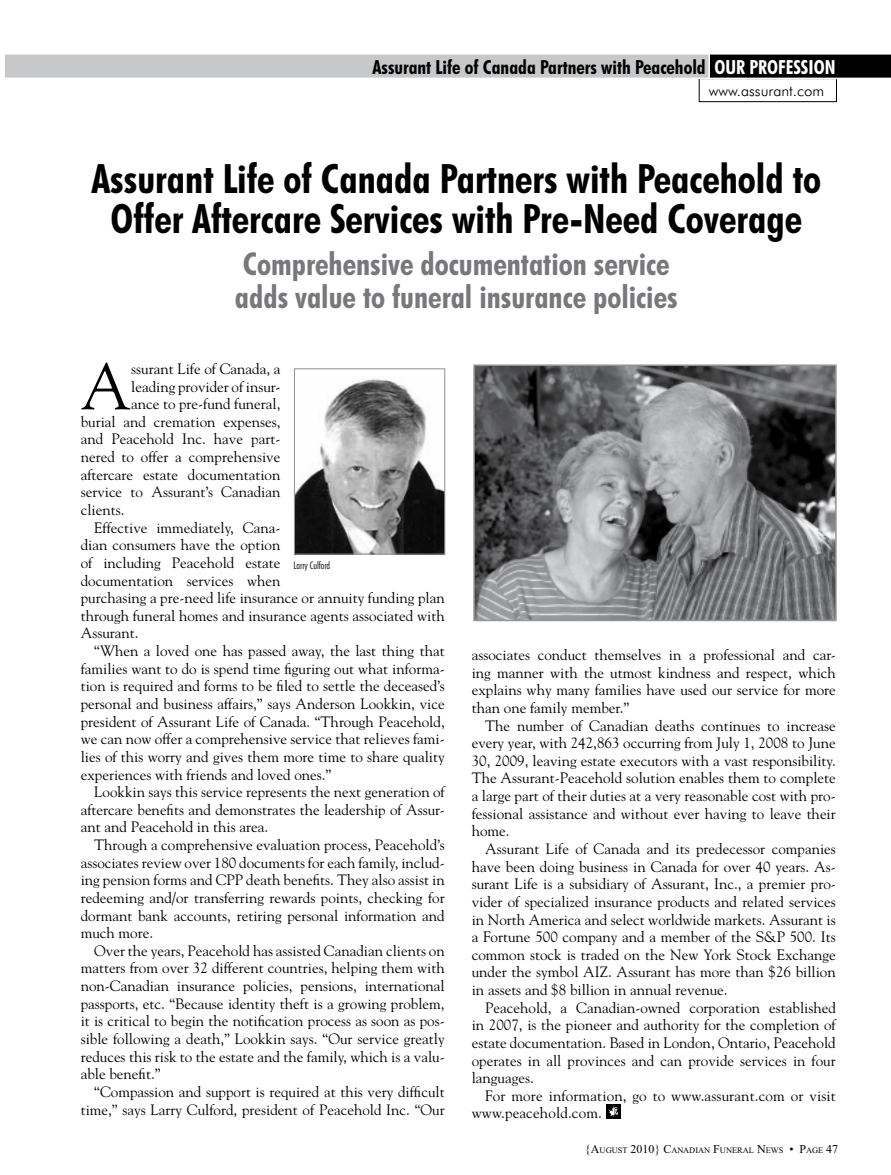
<style>
.page{position:relative;width:891px;height:1175px;background:#fff}
.page>*{position:absolute;margin:0;border:0;box-sizing:border-box;transform-origin:0 0}
.t1{font:65.1px "Goudy";color:#000}
.t2{font:700 condensed 40.5px/40.5px "Futura BT";color:#000;text-align:center}
.t3{font:700 condensed 31.5px/33px "Futura BT";color:#77787b}
.t4{font:700 condensed 19.5px "Futura BT";color:#000}
.t5{font:15px/17.5px "Goudy";color:#000;text-align:justify}
.t6{font:300 15px "Futura BT";color:#000}
.t7{font:300 condensed 10.5px "Futura BT";color:#000}
.t8{font:8.4px "Times New Roman";color:#000}
.s1{color:#fff}
.s2{font-size:12px}
</style>
<div class="page">
<div style="left:606px;top:1103px;width:15px;height:15px;background:#000"></div>
<svg style="left:608px;top:1105px;width:10px;height:11px"></svg>
<img style="left:476px;top:367px;width:358px;height:251px">
<div style="left:473px;top:364px;width:364px;height:257px;border:2px solid #939598"></div>
<div style="left:699px;top:78px;width:138px;height:24px;border:1px solid #000"></div>
<svg style="left:5px;top:54px;width:886px;height:25px;background:#a5a6a8"></svg>
<img style="left:296px;top:379px;width:147px;height:173px">
<div style="left:294px;top:368px;width:151px;height:186px;border:1px solid #939598"></div>
<h3 class="t4" style="left:372px;top:55px;width:465px">Assurant Life of Canada Partners with Peacehold <span class="s1">OUR PROFESSION</span></h3>
<p class="t6" style="left:709px;top:81px;width:117px">www.assurant.com</p>
<h2 class="t2" style="left:91px;top:158px;width:731px">Assurant Life of Canada Partners with Peacehold to<br>Offer Aftercare Services with Pre-Need Coverage</h2>
<h3 class="t3" style="left:235px;top:247px;width:444px">Comprehensive documentation service adds value to funeral insurance policies</h3>
<h1 class="t1" style="left:81px;top:346px;width:52px">A</h1>
<p class="t5" style="left:131px;top:359px;width:151px">ssurant Life of Canada, a</p>
<p class="t5" style="left:131px;top:377px;width:151px">leading provider of insur-</p>
<p class="t5" style="left:131px;top:395px;width:151px">ance to pre-fund funeral,</p>
<p class="t5" style="left:81px;top:412px;width:201px">burial and cremation expenses,</p>
<p class="t5" style="left:81px;top:430px;width:201px">and Peacehold Inc. have part-</p>
<p class="t5" style="left:81px;top:447px;width:201px">nered to offer a comprehensive</p>
<p class="t5" style="left:81px;top:465px;width:201px">aftercare estate documentation</p>
<p class="t5" style="left:81px;top:483px;width:201px">service to Assurant’s Canadian</p>
<p class="t5" style="left:81px;top:500px;width:45px">clients.</p>
<p class="t5" style="left:94px;top:518px;width:188px">Effective immediately, Cana-</p>
<p class="t5" style="left:81px;top:536px;width:201px">dian consumers have the option</p>
<p class="t5" style="left:81px;top:553px;width:201px">of including Peacehold estate</p>
<p class="t5" style="left:81px;top:571px;width:201px">documentation services when</p>
<p class="t5" style="left:81px;top:588px;width:366px">purchasing a pre-need life insurance or annuity funding plan</p>
<p class="t5" style="left:81px;top:606px;width:366px">through funeral homes and insurance agents associated with</p>
<p class="t5" style="left:81px;top:624px;width:59px">Assurant.</p>
<p class="t5" style="left:94px;top:641px;width:352px">“When a loved one has passed away, the last thing that</p>
<p class="t5" style="left:81px;top:659px;width:366px">families want to do is spend time figuring out what informa-</p>
<p class="t5" style="left:81px;top:677px;width:366px">tion is required and forms to be filed to settle the deceased’s</p>
<p class="t5" style="left:81px;top:694px;width:366px">personal and business affairs,” says Anderson Lookkin, vice</p>
<p class="t5" style="left:81px;top:712px;width:366px">president of Assurant Life of Canada. “Through Peacehold,</p>
<p class="t5" style="left:81px;top:729px;width:366px">we can now offer a comprehensive service that relieves fami-</p>
<p class="t5" style="left:81px;top:747px;width:366px">lies of this worry and gives them more time to share quality</p>
<p class="t5" style="left:81px;top:765px;width:252px">experiences with friends and loved ones.”</p>
<p class="t5" style="left:94px;top:782px;width:352px">Lookkin says this service represents the next generation of</p>
<p class="t5" style="left:81px;top:800px;width:366px">aftercare benefits and demonstrates the leadership of Assur-</p>
<p class="t5" style="left:81px;top:818px;width:189px">ant and Peacehold in this area.</p>
<p class="t5" style="left:94px;top:835px;width:352px">Through a comprehensive evaluation process, Peacehold’s</p>
<p class="t5" style="left:81px;top:853px;width:366px">associates review over 180 documents for each family, includ-</p>
<p class="t5" style="left:81px;top:870px;width:366px">ing pension forms and CPP death benefits. They also assist in</p>
<p class="t5" style="left:81px;top:888px;width:366px">redeeming and/or transferring rewards points, checking for</p>
<p class="t5" style="left:81px;top:906px;width:366px">dormant bank accounts, retiring personal information and</p>
<p class="t5" style="left:81px;top:923px;width:74px">much more.</p>
<p class="t5" style="left:94px;top:941px;width:352px">Over the years, Peacehold has assisted Canadian clients on</p>
<p class="t5" style="left:81px;top:959px;width:366px">matters from over 32 different countries, helping them with</p>
<p class="t5" style="left:81px;top:976px;width:366px">non-Canadian insurance policies, pensions, international</p>
<p class="t5" style="left:81px;top:994px;width:366px">passports, etc. “Because identity theft is a growing problem,</p>
<p class="t5" style="left:81px;top:1011px;width:366px">it is critical to begin the notification process as soon as pos-</p>
<p class="t5" style="left:81px;top:1029px;width:366px">sible following a death,” Lookkin says. “Our service greatly</p>
<p class="t5" style="left:81px;top:1047px;width:366px">reduces this risk to the estate and the family, which is a valu-</p>
<p class="t5" style="left:81px;top:1064px;width:81px">able benefit.”</p>
<p class="t5" style="left:94px;top:1082px;width:352px">“Compassion and support is required at this very difficult</p>
<p class="t5" style="left:81px;top:1100px;width:366px">time,” says Larry Culford, president of Peacehold Inc. “Our</p>
<p class="t7" style="left:294px;top:559px;width:38px">Larry Culford</p>
<p class="t5" style="left:472px;top:645px;width:366px">associates conduct themselves in a professional and car&shy;ing manner with the utmost kindness and respect, which explains why many families have used our service for more than one family member.”</p>
<p class="t5" style="left:472px;top:716px;width:366px;text-indent:14px">The number of Canadian deaths continues to increase every year, with 242,863 occurring from July 1, 2008 to June 30, 2009, leaving estate executors with a vast responsibility.<br>The Assurant-Peacehold solution enables them to complete a large part of their duties at a very reasonable cost with pro&shy;fessional assistance and without ever having to leave their home.</p>
<p class="t5" style="left:472px;top:839px;width:366px;text-indent:14px">Assurant Life of Canada and its predecessor companies have been doing business in Canada for over 40 years. As&shy;surant Life is a subsidiary of Assurant, Inc., a premier pro&shy;vider of specialized insurance products and related services in North America and select worldwide markets. Assurant is a Fortune 500 company and a member of the S&amp;P 500. Its common stock is traded on the New York Stock Exchange under the symbol AIZ. Assurant has more than $26 billion in assets and $8 billion in annual revenue.</p>
<p class="t5" style="left:472px;top:998px;width:366px;text-indent:14px">Peacehold, a Canadian-owned corporation established in 2007, is the pioneer and authority for the completion of estate documentation. Based in London, Ontario, Peacehold operates in all provinces and can provide services in four languages.</p>
<p class="t5" style="left:472px;top:1086px;width:366px;text-indent:14px">For more information, go to www.assurant.com or visit www.peacehold.com.</p>
<p class="t8" style="left:585px;top:1145px;width:255px"><span class="s2">{A</span>UGUST <span class="s2">2010} C</span>ANADIAN <span class="s2">F</span>UNERAL <span class="s2">N</span>EWS <span class="s2">• P</span>AGE <span class="s2">47</span></p>
</div>
